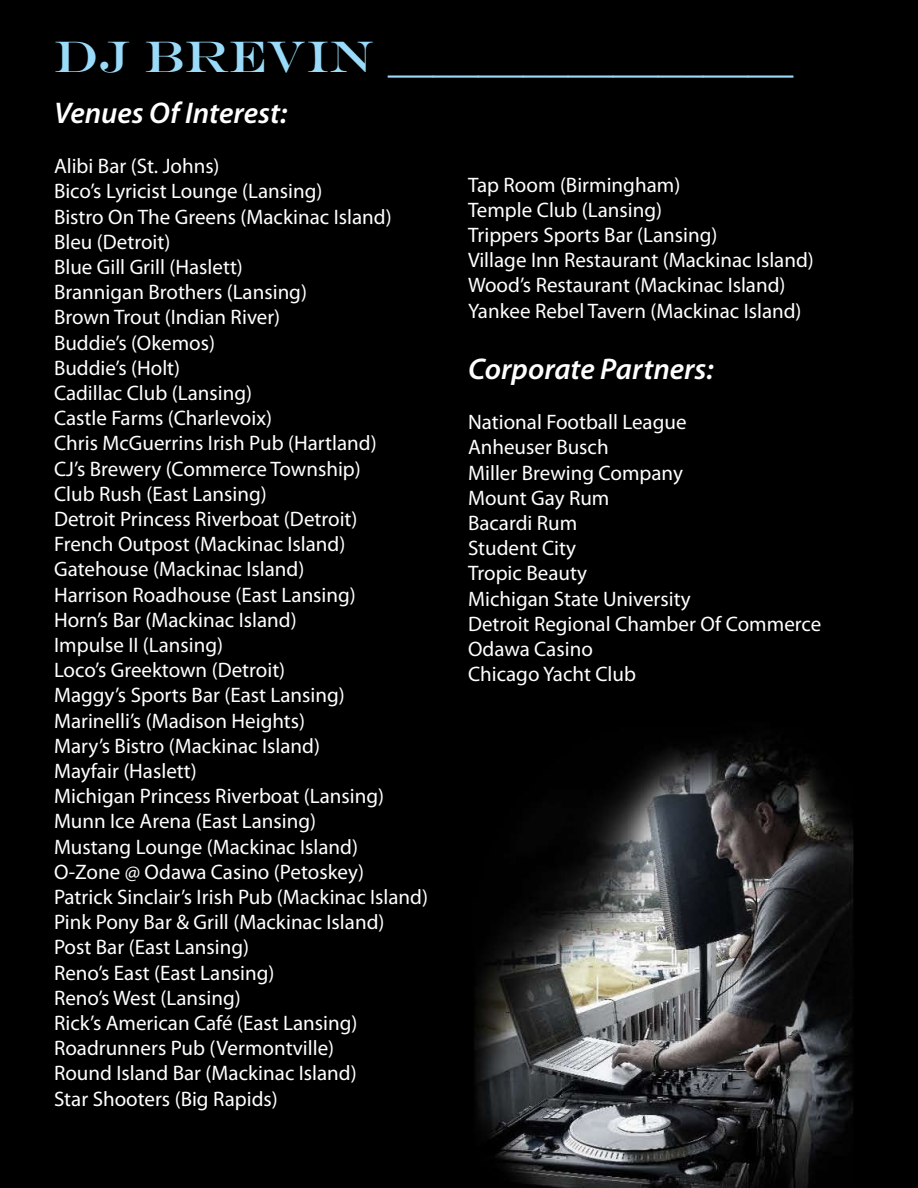
<style>
.page{position:relative;width:918px;height:1188px;background:#fff}
.page>*{position:absolute;margin:0;border:0;box-sizing:border-box;transform-origin:0 0}
.t1{font:45px "Engravers";color:#99dbf9}
.t2{font:italic 600 30px "Myriad Pro";color:#fff}
.t3{font:21px/25.2px "Myriad Pro";color:#fff}
</style>
<div class="page">
<img style="left:0;top:0;width:918px;height:1188px">
<h1 class="t1" style="left:54px;top:30px;width:741px">DJ BREVIN __________________</h1>
<h2 class="t2" style="left:54px;top:94px;width:235px">Venues Of Interest:</h2>
<p class="t3" style="left:54px;top:153px;width:376px">Alibi Bar (St. Johns)<br>Bico’s Lyricist Lounge (Lansing)<br>Bistro On The Greens (Mackinac Island)<br>Bleu (Detroit)<br>Blue Gill Grill (Haslett)<br>Brannigan Brothers (Lansing)<br>Brown Trout (Indian River)<br>Buddie’s (Okemos)<br>Buddie’s (Holt)<br>Cadillac Club (Lansing)<br>Castle Farms (Charlevoix)<br>Chris McGuerrins Irish Pub (Hartland)<br>CJ’s Brewery (Commerce Township)<br>Club Rush (East Lansing)<br>Detroit Princess Riverboat (Detroit)<br>French Outpost (Mackinac Island)<br>Gatehouse (Mackinac Island)<br>Harrison Roadhouse (East Lansing)<br>Horn’s Bar (Mackinac Island)<br>Impulse II (Lansing)<br>Loco’s Greektown (Detroit)<br>Maggy’s Sports Bar (East Lansing)<br>Marinelli’s (Madison Heights)<br>Mary’s Bistro (Mackinac Island)<br>Mayfair (Haslett)<br>Michigan Princess Riverboat (Lansing)<br>Munn Ice Arena (East Lansing)<br>Mustang Lounge (Mackinac Island)<br>O-Zone @ Odawa Casino (Petoskey)<br>Patrick Sinclair’s Irish Pub (Mackinac Island)<br>Pink Pony Bar &amp; Grill (Mackinac Island)<br>Post Bar (East Lansing)<br>Reno’s East (East Lansing)<br>Reno’s West (Lansing)<br>Rick’s American Café (East Lansing)<br>Roadrunners Pub (Vermontville)<br>Round Island Bar (Mackinac Island)<br>Star Shooters (Big Rapids)</p>
<p class="t3" style="left:468px;top:172px;width:347px">Tap Room (Birmingham)<br>Temple Club (Lansing)<br>Trippers Sports Bar (Lansing)<br>Village Inn Restaurant (Mackinac Island)<br>Wood’s Restaurant (Mackinac Island)<br>Yankee Rebel Tavern (Mackinac Island)</p>
<h2 class="t2" style="left:468px;top:350px;width:247px">Corporate Partners:</h2>
<p class="t3" style="left:468px;top:409px;width:355px">National Football League<br>Anheuser Busch<br>Miller Brewing Company<br>Mount Gay Rum<br>Bacardi Rum<br>Student City<br>Tropic Beauty<br>Michigan State University<br>Detroit Regional Chamber Of Commerce<br>Odawa Casino<br>Chicago Yacht Club</p>
</div>
